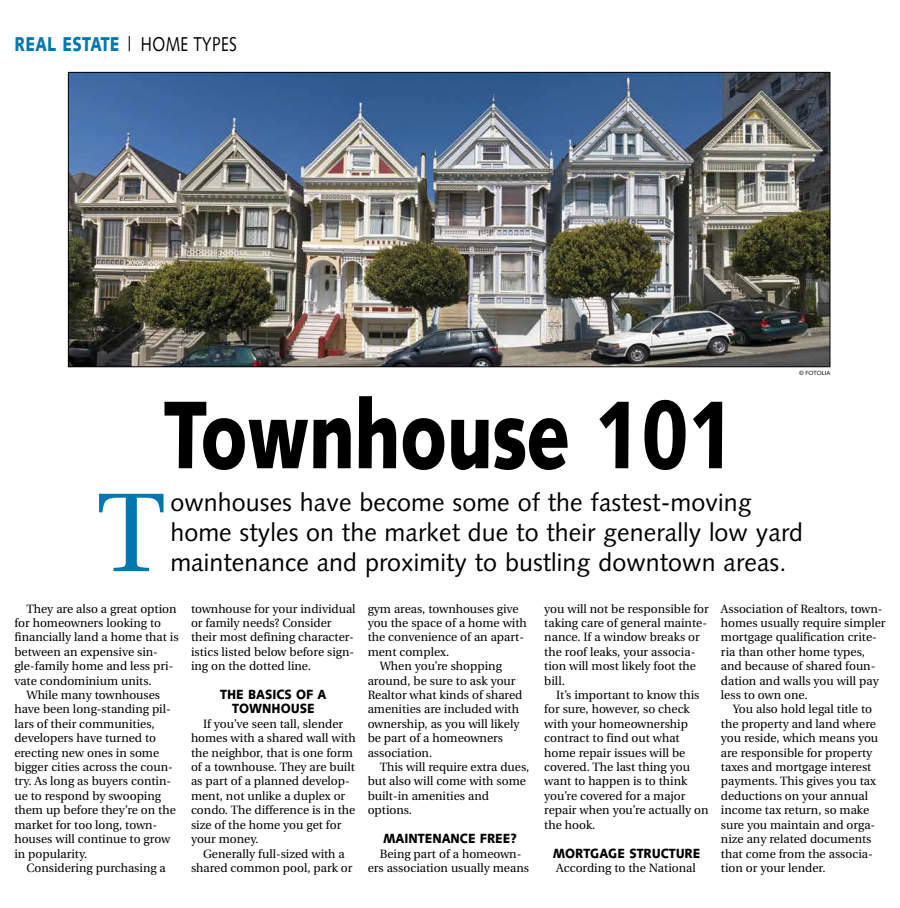
<style>
.page{position:relative;width:900px;height:908px;background:#fff}
.page>*{position:absolute;margin:0;border:0;box-sizing:border-box;transform-origin:0 0}
.t1{font:111.7px "Utopia";color:#0077b1}
.t2{font:900 96px "Syntax";letter-spacing:-.015em;color:#000;scale:.77 1}
.t3{font:25px/30px "Syntax";letter-spacing:.005em;color:#000}
.t4{font:900 20px "Syntax";letter-spacing:.025em;color:#0077b1;scale:.77 1}
.t5{font:900 13.3px/14.4px "Syntax";color:#000;text-align:center;scale:.91 1}
.t6{font:12px/14.4px "Utopia";color:#000}
.t7{font:6px "Syntax";color:#000}
.s1{font-weight:400;color:#000}
</style>
<div class="page">
<img style="left:70px;top:74px;width:758px;height:291px">
<h3 class="t4" style="left:14px;top:32px;width:290px">REAL ESTATE <span class="s1">| HOME TYPES</span></h3>
<h2 class="t2" style="left:164px;top:378px;width:744px">Townhouse 101</h2>
<p class="t7" style="left:799px;top:369px;width:33px">© FOTOLIA</p>
<h1 class="t1" style="left:97px;top:471px;width:71px">T</h1>
<h3 class="t3" style="left:170px;top:487px;width:634px">ownhouses have become some of the fastest-moving home styles on the market due to their generally low yard maintenance and proximity to bustling downtown areas.</h3>
<p class="t6" style="left:26px;top:601px;width:152px">They are also a great option</p>
<p class="t6" style="left:14px;top:615px;width:148px">for homeowners looking to</p>
<p class="t6" style="left:14px;top:630px;width:166px">financially land a home that is</p>
<p class="t6" style="left:14px;top:644px;width:145px">between an expensive sin-</p>
<p class="t6" style="left:14px;top:659px;width:160px">gle-family home and less pri-</p>
<p class="t6" style="left:14px;top:673px;width:139px">vate condominium units.</p>
<p class="t6" style="left:26px;top:687px;width:135px">While many townhouses</p>
<p class="t6" style="left:14px;top:702px;width:158px">have been long-standing pil-</p>
<p class="t6" style="left:14px;top:716px;width:142px">lars of their communities,</p>
<p class="t6" style="left:14px;top:731px;width:143px">developers have turned to</p>
<p class="t6" style="left:14px;top:745px;width:146px">erecting new ones in some</p>
<p class="t6" style="left:14px;top:759px;width:160px">bigger cities across the coun-</p>
<p class="t6" style="left:14px;top:774px;width:158px">try. As long as buyers contin-</p>
<p class="t6" style="left:14px;top:788px;width:148px">ue to respond by swooping</p>
<p class="t6" style="left:14px;top:803px;width:163px">them up before they’re on the</p>
<p class="t6" style="left:14px;top:817px;width:144px">market for too long, town-</p>
<p class="t6" style="left:14px;top:831px;width:157px">houses will continue to grow</p>
<p class="t6" style="left:14px;top:846px;width:74px">in popularity.</p>
<p class="t6" style="left:26px;top:860px;width:141px">Considering purchasing a</p>
<p class="t6" style="left:191px;top:601px;width:166px">townhouse for your individual or family needs? Consider their most defining character&shy;istics listed below before sign&shy;ing on the dotted line.</p>
<p class="t5" style="left:220px;top:687px;width:118px">THE BASICS OF A<br>TOWNHOUSE</p>
<p class="t6" style="left:191px;top:716px;width:166px;text-indent:12px">If you’ve seen tall, slender homes with a shared wall with the neighbor, that is one form of a townhouse. They are built as part of a planned develop&shy;ment, not unlike a duplex or condo. The difference is in the size of the home you get for your money.</p>
<p class="t6" style="left:191px;top:846px;width:163px;text-align:center">Generally full-sized with a shared common pool, park or</p>
<p class="t6" style="left:368px;top:601px;width:153px">gym areas, townhouses give</p>
<p class="t6" style="left:368px;top:615px;width:161px">you the space of a home with</p>
<p class="t6" style="left:368px;top:630px;width:158px">the convenience of an apart-</p>
<p class="t6" style="left:368px;top:644px;width:83px">ment complex.</p>
<p class="t6" style="left:380px;top:659px;width:124px">When you’re shopping</p>
<p class="t6" style="left:368px;top:673px;width:149px">around, be sure to ask your</p>
<p class="t6" style="left:368px;top:687px;width:156px">Realtor what kinds of shared</p>
<p class="t6" style="left:368px;top:702px;width:153px">amenities are included with</p>
<p class="t6" style="left:368px;top:716px;width:153px">ownership, as you will likely</p>
<p class="t6" style="left:368px;top:731px;width:137px">be part of a homeowners</p>
<p class="t6" style="left:368px;top:745px;width:66px">association.</p>
<p class="t6" style="left:380px;top:759px;width:151px">This will require extra dues,</p>
<p class="t6" style="left:368px;top:774px;width:160px">but also will come with some</p>
<p class="t6" style="left:368px;top:788px;width:123px">built-in amenities and</p>
<p class="t6" style="left:368px;top:803px;width:46px">options.</p>
<p class="t5" style="left:383px;top:831px;width:149px">MAINTENANCE FREE?</p>
<p class="t6" style="left:368px;top:846px;width:163px;text-align:center">Being part of a homeown-<br>ers association usually means</p>
<p class="t6" style="left:544px;top:601px;width:166px">you will not be responsible for taking care of general mainte&shy;nance. If a window breaks or the roof leaks, your associa&shy;tion will most likely foot the bill.</p>
<p class="t6" style="left:544px;top:687px;width:166px;text-indent:12px">It’s important to know this for sure, however, so check with your homeownership contract to find out what home repair issues will be covered. The last thing you want to happen is to think you’re covered for a major repair when you’re actually on the hook.</p>
<p class="t5" style="left:553px;top:845px;width:164px">MORTGAGE STRUCTURE</p>
<p class="t6" style="left:556px;top:860px;width:141px">According to the National</p>
<p class="t6" style="left:721px;top:601px;width:166px">Association of Realtors, town&shy;homes usually require simpler mortgage qualification crite&shy;ria than other home types, and because of shared foun&shy;dation and walls you will pay less to own one.</p>
<p class="t6" style="left:721px;top:702px;width:159px;text-indent:12px">You also hold legal title to the property and land where you reside, which means you are responsible for property taxes and mortgage interest payments. This gives you tax deductions on your annual income tax return, so make sure you maintain and orga&shy;nize any related documents that come from the associa&shy;tion or your lender.</p>
</div>
